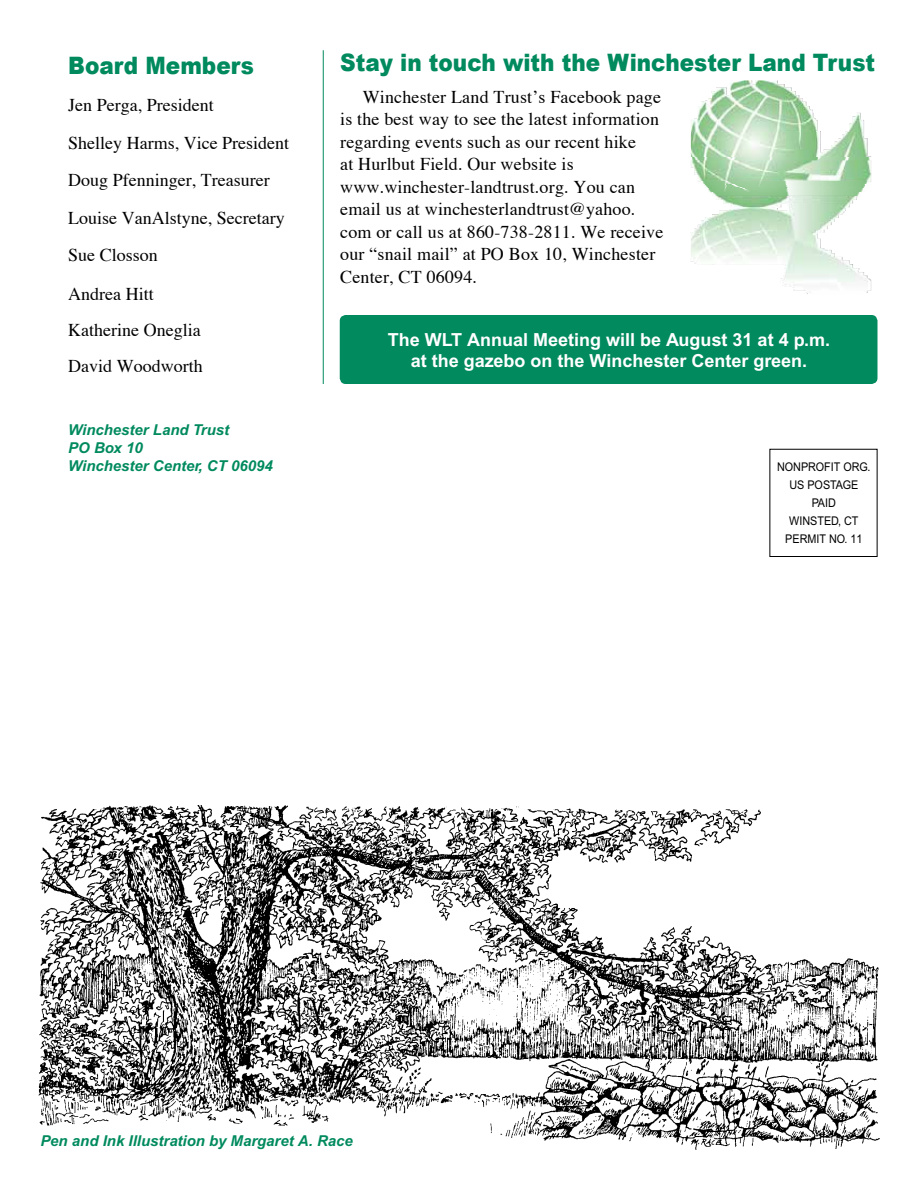
<style>
.page{position:relative;width:918px;height:1188px;background:#fff}
.page>*{position:absolute;margin:0;border:0;box-sizing:border-box;transform-origin:0 0}
.t1{font:900 24px "Arial";color:#008a5e;scale:.9 1}
.t2{font:18px/22.5px "Times";letter-spacing:.01em;color:#000}
.t3{font:700 18px/21.6px "Arial";color:#fff;text-align:center}
.t4{font:italic 700 15px/18px "Arial";color:#008a5e}
.t5{font:12px/18px "Arial";color:#000;text-align:center;scale:.9 1}
</style>
<div class="page">
<img style="left:38px;top:806px;width:842px;height:344px">
<hr style="left:323px;top:50px;width:1px;height:334px;background:#008a5e">
<img style="left:691px;top:81px;width:180px;height:101px">
<img style="left:702px;top:182px;width:166px;height:4px">
<img style="left:705px;top:185px;width:160px;height:5px">
<img style="left:709px;top:189px;width:151px;height:3px">
<img style="left:711px;top:192px;width:148px;height:1px">
<svg style="left:860px;top:188px;width:5px;height:4px"></svg>
<img style="left:713px;top:193px;width:146px;height:2px">
<img style="left:691px;top:195px;width:180px;height:99px">
<svg style="left:846px;top:293px;width:22px;height:1px"></svg>
<div style="left:340px;top:315px;width:538px;height:69px;background:#008a5e;border-radius:6px"></div>
<h1 class="t1" style="left:68px;top:52px;width:208px">Board Members</h1>
<p class="t2" style="left:68px;top:86px;width:222px;line-height:37.8px">Jen Perga, President<br>Shelley Harms, Vice President<br>Doug Pfenninger, Treasurer<br>Louise VanAlstyne, Secretary<br>Sue Closson<br>Andrea Hitt</p>
<p class="t2" style="left:68px;top:312px;width:136px;line-height:36px">Katherine Oneglia<br>David Woodworth</p>
<p class="t4" style="left:68px;top:421px;width:206px">Winchester Land Trust<br>PO Box 10<br>Winchester Center, CT 06094</p>
<h1 class="t1" style="left:340px;top:49px;width:596px">Stay in touch with the Winchester Land Trust</h1>
<p class="t2" style="left:340px;top:85px;width:325px;text-indent:22px">Winchester Land Trust’s Facebook page is the best way to see the latest information regarding events such as our recent hike<br>at Hurlbut Field. Our website is www.winchester-landtrust.org. You can email us at winchesterlandtrust@yahoo. com or call us at 860-738-2811. We receive our “snail mail” at PO Box 10, Winchester Center, CT 06094.</p>
<p class="t3" style="left:388px;top:328px;width:444px">The WLT Annual Meeting will be August 31 at 4 p.m. at the gazebo on the Winchester Center green.</p>
<p class="t5" style="left:777px;top:457px;width:105px">NONPROFIT ORG.<br>US POSTAGE<br>PAID<br>WINSTED, CT<br>PERMIT NO. 11</p>
<p class="t4" style="left:40px;top:1131px;width:314px">Pen and Ink Illustration by Margaret A. Race</p>
</div>
